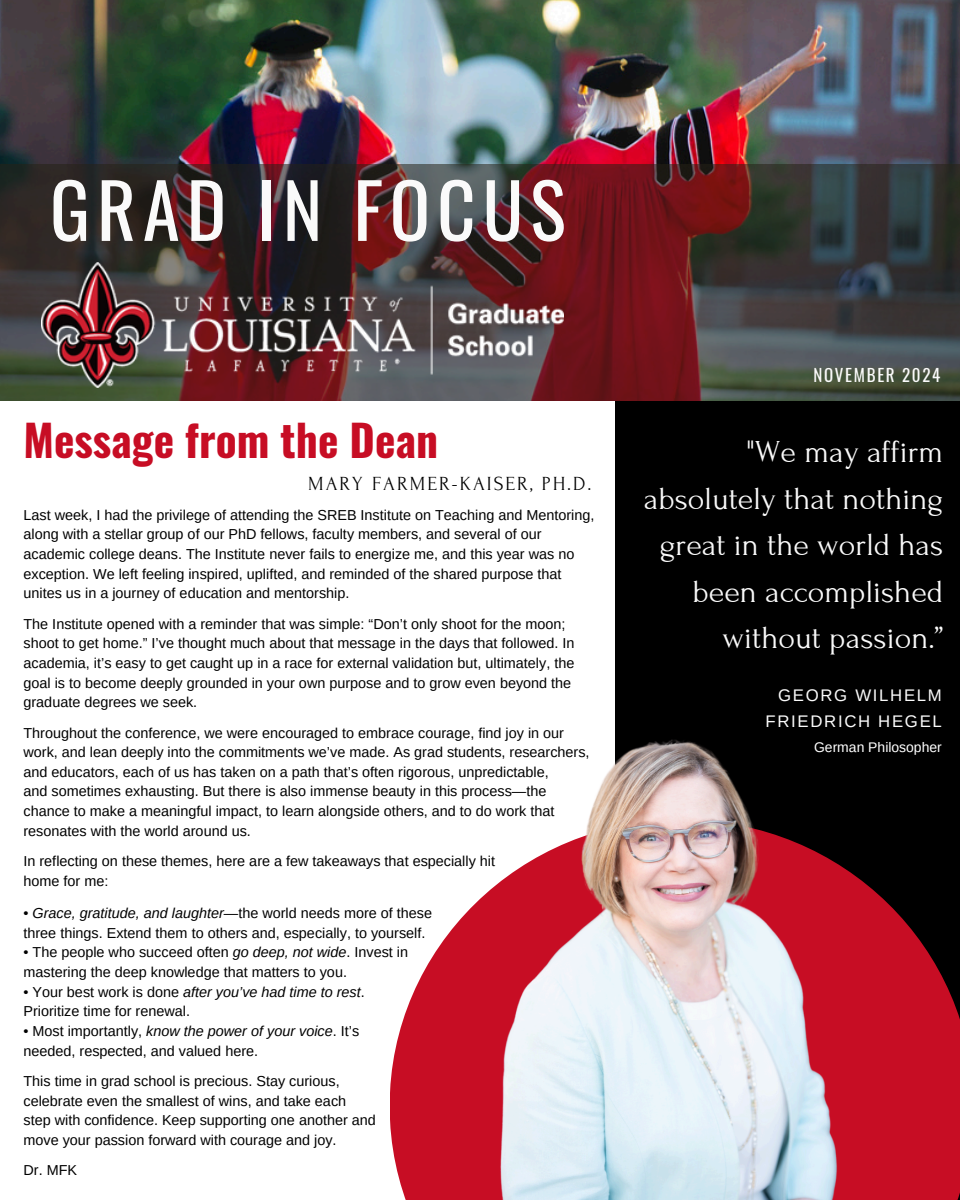
<style>
.page{position:relative;width:960px;height:1200px;background:#fff}
.page>*{position:absolute;margin:0;border:0;box-sizing:border-box;transform-origin:0 0}
.t1{font:75px "Oswald";letter-spacing:.095em;color:#fafafa}
.t2{font:700 43.4px "Oswald";color:#c70d24}
.t3{font:32px/46.4px "Forum";color:#fafafa;text-align:right}
.t4{font:20px "Forum";letter-spacing:.1em;color:#000}
.t5{font:17px "Oswald";letter-spacing:.1em;color:#fafafa}
.t6{font:16.8px/25.2px "Arimo";letter-spacing:.1em;color:#fafafa;text-align:right}
.t7{font:14.4px/19.6px "Arimo";color:#000}
.t8{font:italic 14.4px "Arimo";color:#000}
.t9{font:14px "Arimo";color:#fff}
.s1{font-style:normal}
.s2{font-style:italic}
</style>
<div class="page">
<div style="left:615px;top:401px;width:345px;height:799px;background:#000"></div>
<img style="left:0;top:0;width:960px;height:164px">
<svg style="left:390px;top:910px;width:570px;height:290px;fill:#c70d24"></svg>
<img style="left:469px;top:739px;width:426px;height:460px">
<svg style="left:0;top:164px;width:960px;height:237px;background:#4a2f2f"></svg>
<img style="left:41px;top:263px;width:522px;height:124px">
<p class="t1" style="left:50px;top:151px;width:517px">GRAD IN FOCUS</p>
<h3 class="t2" style="left:24px;top:406px;width:416px">Message from the Dean</h3>
<h5 class="t4" style="left:308px;top:473px;width:285px">MARY FARMER-KAISER, PH.D.</h5>
<p class="t7" style="left:24px;top:505px;width:572px">Last week, I had the privilege of attending the SREB Institute on Teaching and Mentoring, along with a stellar group of our PhD fellows, faculty members, and several of our academic college deans. The Institute never fails to energize me, and this year was no exception. We left feeling inspired, uplifted, and reminded of the shared purpose that unites us in a journey of education and mentorship.</p>
<p class="t7" style="left:24px;top:614px;width:552px">The Institute opened with a reminder that was simple: “Don’t only shoot for the moon; shoot to get home.” I’ve thought much about that message in the days that followed. In academia, it’s easy to get caught up in a race for external validation but, ultimately, the goal is to become deeply grounded in your own purpose and to grow even beyond the graduate degrees we seek.</p>
<p class="t7" style="left:24px;top:723px;width:568px">Throughout the conference, we were encouraged to embrace courage, find joy in our work, and lean deeply into the commitments we’ve made. As grad students, researchers, and educators, each of us has taken on a path that’s often rigorous, unpredictable,</p>
<p class="t7" style="left:24px;top:782px;width:524px">and sometimes exhausting. But there is also immense beauty in this process—the</p>
<p class="t7" style="left:24px;top:801px;width:532px">chance to make a meaningful impact, to learn alongside others, and to do work that resonates with the world around us.</p>
<p class="t7" style="left:24px;top:851px;width:473px">In reflecting on these themes, here are a few takeaways that especially hit</p>
<p class="t7" style="left:24px;top:871px;width:86px">home for me:</p>
<p class="t8" style="left:24px;top:905px;width:410px"><span class="s1">•</span> Grace, gratitude, and laughter<span class="s1">—the world needs more of these</span></p>
<p class="t7" style="left:24px;top:923px;width:403px">three things. Extend them to others and, especially, to yourself.</p>
<p class="t7" style="left:24px;top:943px;width:386px">• The people who succeed often <span class="s2">go deep, not wide</span>. Invest in</p>
<p class="t7" style="left:24px;top:962px;width:325px">mastering the deep knowledge that matters to you.</p>
<p class="t8" style="left:24px;top:984px;width:343px"><span class="s1">• Your best work is done</span> after you’ve had time to rest<span class="s1">.</span></p>
<p class="t7" style="left:24px;top:1001px;width:168px">Prioritize time for renewal.</p>
<p class="t8" style="left:24px;top:1023px;width:337px"><span class="s1">• Most importantly,</span> know the power of your voice<span class="s1">. It’s</span></p>
<p class="t7" style="left:24px;top:1041px;width:236px">needed, respected, and valued here.</p>
<p class="t7" style="left:24px;top:1071px;width:318px">This time in grad school is precious. Stay curious,</p>
<p class="t7" style="left:24px;top:1091px;width:324px">celebrate even the smallest of wins, and take each</p>
<p class="t7" style="left:24px;top:1110px;width:354px">step with confidence. Keep supporting one another and</p>
<p class="t7" style="left:24px;top:1130px;width:315px">move your passion forward with courage and joy.</p>
<p class="t7" style="left:24px;top:1160px;width:55px">Dr. MFK</p>
<h5 class="t5" style="left:813px;top:362px;width:129px">NOVEMBER 2024</h5>
<h4 class="t3" style="left:644px;top:430px;width:301px">"We may affirm absolutely that nothing great in the world has been accomplished without passion.”</h4>
<p class="t6" style="left:765px;top:683px;width:178px">GEORG WILHELM<br>FRIEDRICH HEGEL</p>
<h2 class="t9" style="left:814px;top:740px;width:129px">German Philosopher</h2>
</div>
